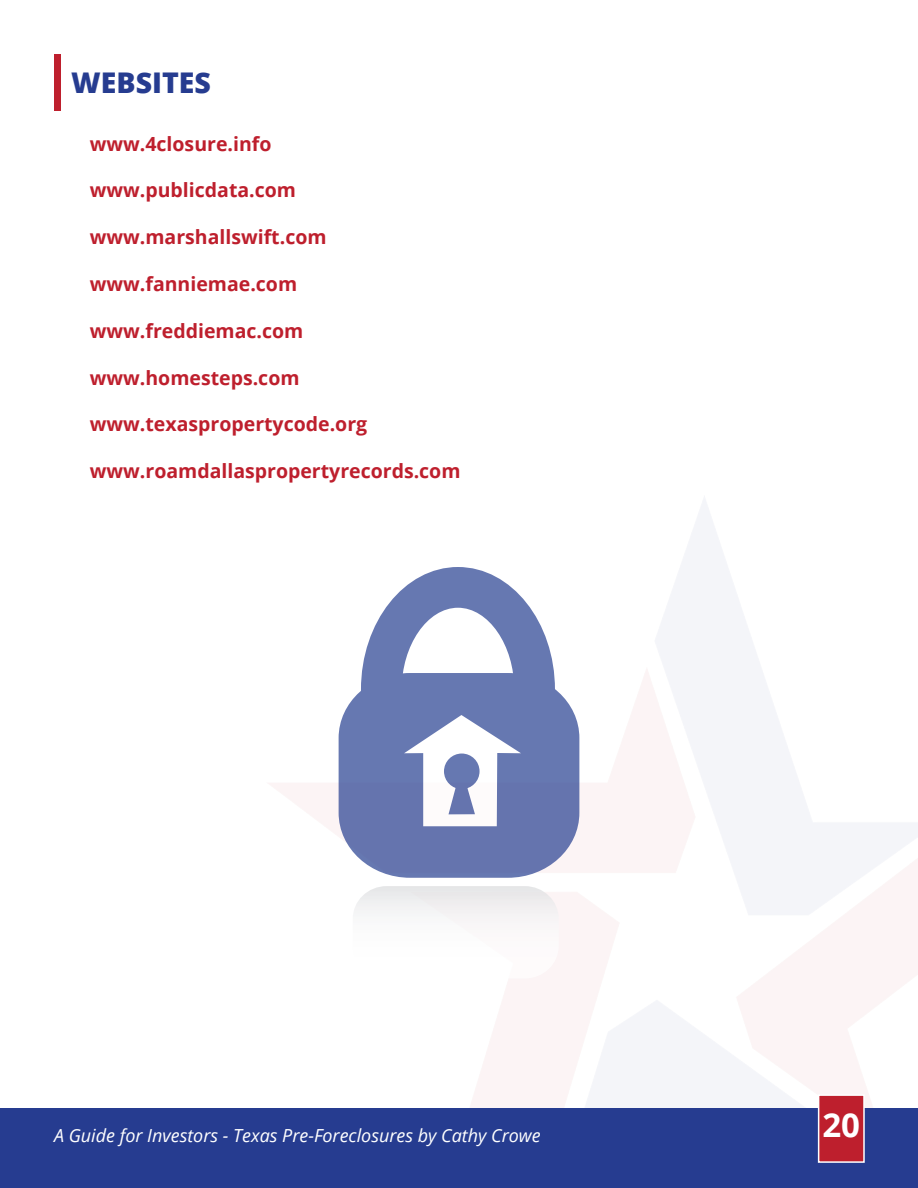
<style>
.page{position:relative;width:918px;height:1188px;background:#fff}
.page>*{position:absolute;margin:0;border:0;box-sizing:border-box;transform-origin:0 0}
.t1{font:700 33px "Open Sans";color:#fff}
.t2{font:800 28.5px "Open Sans";color:#263c90}
.t3{font:700 19.5px "Open Sans";color:#be1f2d}
.t4{font:italic 18px "Open Sans";color:#fff}
</style>
<div class="page">
<img style="left:257px;top:499px;width:661px;height:610px">
<div style="left:0;top:1109px;width:918px;height:79px;background:#263c90"></div>
<div style="left:818px;top:1094px;width:47px;height:69px;background:#be1f2d;border:2px solid #fff"></div>
<div style="left:54px;top:54px;width:6px;height:56px;background:#be1f2d"></div>
<svg style="left:339px;top:673px;width:240px;height:205px;fill:#6574ae"></svg>
<svg style="left:361px;top:567px;width:194px;height:245px;fill:#6678b1"></svg>
<svg style="left:404px;top:715px;width:117px;height:111px"></svg>
<svg style="left:353px;top:886px;width:206px;height:92px"></svg>
<h2 class="t2" style="left:71px;top:61px;width:141px">WEBSITES</h2>
<p class="t3" style="left:90px;top:130px;width:183px">www.4closure.info</p>
<p class="t3" style="left:90px;top:177px;width:208px">www.publicdata.com</p>
<p class="t3" style="left:90px;top:223px;width:238px">www.marshallswift.com</p>
<p class="t3" style="left:90px;top:270px;width:209px">www.fanniemae.com</p>
<p class="t3" style="left:90px;top:317px;width:215px">www.freddiemac.com</p>
<p class="t3" style="left:90px;top:364px;width:211px">www.homesteps.com</p>
<p class="t3" style="left:90px;top:411px;width:279px">www.texaspropertycode.org</p>
<p class="t3" style="left:90px;top:457px;width:372px">www.roamdallaspropertyrecords.com</p>
<p class="t4" style="left:54px;top:1123px;width:488px">A Guide for Investors - Texas Pre-Foreclosures by Cathy Crowe</p>
<h1 class="t1" style="left:822px;top:1101px;width:39px">20</h1>
</div>
